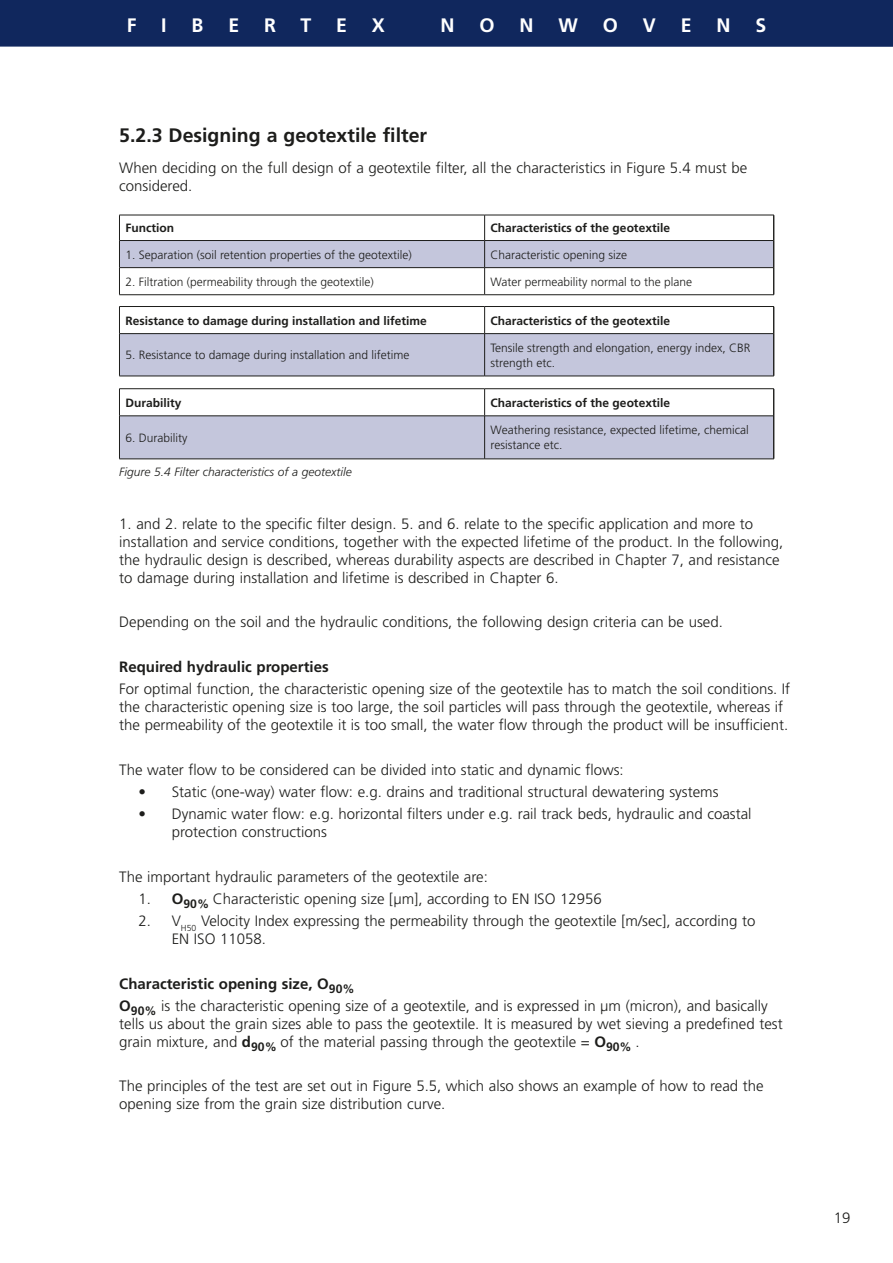
<style>
.page{position:relative;width:893px;height:1263px;background:#fff}
.page>*{position:absolute;margin:0;border:0;box-sizing:border-box;transform-origin:0 0}
.t1{font:700 19.5px "Frutiger LT Std";color:#1d1d1b}
.t2{font:700 19.5px "Frutiger LT Std";color:#fff}
.t3{font:300 15px/18px "Frutiger LT Std";color:#1d1d1b}
.t4{font:700 15px "Frutiger LT Std";color:#1d1d1b}
.t5{font:300 15px "Frutiger LT Std";color:#1d1d1b}
.t6{font:300 12px/15px "Frutiger LT Std";color:#1d1d1b}
.t7{font:700 12px "Frutiger LT Std";color:#1d1d1b}
.t8{font:italic 300 12px "Frutiger LT Std";color:#1d1d1b}
.s1{font-weight:700}
</style>
<div class="page">
<div style="left:0;top:0;width:893px;height:47px;background:#10275d"></div>
<svg style="left:119px;top:241px;width:655px;height:218px;fill:#c4c6dc"></svg>
<hr style="left:485px;top:215px;width:289px;height:1px;background:#1d1d1b">
<hr style="left:119px;top:240px;width:366px;height:1px;background:#1d1d1b">
<hr style="left:485px;top:240px;width:288px;height:1px;background:#1d1d1b">
<hr style="left:119px;top:267px;width:366px;height:1px;background:#1d1d1b">
<hr style="left:485px;top:267px;width:288px;height:1px;background:#1d1d1b">
<svg style="left:484px;top:216px;width:1px;height:78px"></svg>
<hr style="left:119px;top:294px;width:366px;height:1px;background:#1d1d1b">
<hr style="left:485px;top:294px;width:289px;height:1px;background:#1d1d1b">
<hr style="left:119px;top:306px;width:366px;height:1px;background:#1d1d1b">
<svg style="left:119px;top:307px;width:1px;height:26px"></svg>
<hr style="left:485px;top:306px;width:289px;height:1px;background:#1d1d1b">
<svg style="left:484px;top:307px;width:1px;height:26px"></svg>
<hr style="left:119px;top:333px;width:366px;height:1px;background:#1d1d1b">
<hr style="left:119px;top:334px;width:1px;height:42px;background:#1d1d1b">
<hr style="left:485px;top:333px;width:288px;height:1px;background:#1d1d1b">
<hr style="left:484px;top:334px;width:1px;height:42px;background:#1d1d1b">
<hr style="left:119px;top:376px;width:366px;height:1px;background:#1d1d1b">
<hr style="left:485px;top:376px;width:289px;height:1px;background:#1d1d1b">
<hr style="left:119px;top:388px;width:366px;height:1px;background:#1d1d1b">
<svg style="left:119px;top:389px;width:1px;height:27px"></svg>
<hr style="left:485px;top:388px;width:289px;height:1px;background:#1d1d1b">
<svg style="left:484px;top:389px;width:1px;height:27px"></svg>
<hr style="left:119px;top:416px;width:366px;height:1px;background:#1d1d1b">
<hr style="left:119px;top:416px;width:1px;height:43px;background:#1d1d1b">
<hr style="left:485px;top:416px;width:288px;height:1px;background:#1d1d1b">
<hr style="left:484px;top:416px;width:1px;height:43px;background:#1d1d1b">
<hr style="left:119px;top:459px;width:366px;height:1px;background:#1d1d1b">
<hr style="left:485px;top:459px;width:289px;height:1px;background:#1d1d1b">
<hr style="left:119px;top:215px;width:366px;height:1px;background:#1d1d1b">
<svg style="left:119px;top:215px;width:1px;height:80px"></svg>
<svg style="left:773px;top:215px;width:2px;height:80px"></svg>
<svg style="left:773px;top:307px;width:2px;height:27px"></svg>
<hr style="left:773px;top:334px;width:1px;height:42px;background:#1d1d1b">
<hr style="left:774px;top:334px;width:1px;height:42px;background:#1d1d1b">
<svg style="left:773px;top:389px;width:2px;height:27px"></svg>
<hr style="left:773px;top:416px;width:1px;height:43px;background:#1d1d1b">
<hr style="left:774px;top:416px;width:1px;height:43px;background:#1d1d1b">
<h1 class="t2" style="left:127px;top:14px;width:11px">F</h1>
<h1 class="t2" style="left:161px;top:14px;width:7px">I</h1>
<h1 class="t2" style="left:192px;top:14px;width:13px">B</h1>
<h1 class="t2" style="left:228px;top:14px;width:12px">E</h1>
<h1 class="t2" style="left:264px;top:14px;width:13px">R</h1>
<h1 class="t2" style="left:300px;top:14px;width:12px">T</h1>
<h1 class="t2" style="left:336px;top:14px;width:12px">E</h1>
<h1 class="t2" style="left:372px;top:14px;width:15px">X</h1>
<h1 class="t2" style="left:441px;top:14px;width:16px">N</h1>
<h1 class="t2" style="left:480px;top:14px;width:17px">O</h1>
<h1 class="t2" style="left:520px;top:14px;width:16px">N</h1>
<h1 class="t2" style="left:558px;top:14px;width:21px">W</h1>
<h1 class="t2" style="left:603px;top:14px;width:17px">O</h1>
<h1 class="t2" style="left:643px;top:14px;width:15px">V</h1>
<h1 class="t2" style="left:681px;top:14px;width:12px">E</h1>
<h1 class="t2" style="left:716px;top:14px;width:16px">N</h1>
<h1 class="t2" style="left:755px;top:14px;width:12px">S</h1>
<h1 class="t1" style="left:119px;top:124px;width:309px">5.2.3 Designing a geotextile filter</h1>
<p class="t3" style="left:119px;top:159px;width:630px">When deciding on the full design of a geotextile filter, all the characteristics in Figure 5.4 must be considered.</p>
<p class="t7" style="left:125px;top:221px;width:50px">Function</p>
<p class="t7" style="left:491px;top:221px;width:181px">Characteristics of the geotextile</p>
<p class="t6" style="left:125px;top:247px;width:288px">1. Separation (soil retention properties of the geotextile)</p>
<p class="t6" style="left:491px;top:247px;width:138px">Characteristic opening size</p>
<p class="t6" style="left:125px;top:274px;width:250px">2. Filtration (permeability through the geotextile)</p>
<p class="t6" style="left:491px;top:274px;width:203px">Water permeability normal to the plane</p>
<p class="t7" style="left:125px;top:313px;width:303px">Resistance to damage during installation and lifetime</p>
<p class="t7" style="left:491px;top:313px;width:181px">Characteristics of the geotextile</p>
<p class="t6" style="left:125px;top:348px;width:286px">5. Resistance to damage during installation and lifetime</p>
<p class="t6" style="left:491px;top:340px;width:261px">Tensile strength and elongation, energy index, CBR strength etc.</p>
<p class="t7" style="left:125px;top:396px;width:58px">Durability</p>
<p class="t7" style="left:491px;top:396px;width:181px">Characteristics of the geotextile</p>
<p class="t6" style="left:125px;top:430px;width:64px">6. Durability</p>
<p class="t6" style="left:491px;top:423px;width:260px">Weathering resistance, expected lifetime, chemical resistance etc.</p>
<p class="t8" style="left:119px;top:465px;width:234px">Figure 5.4 Filter characteristics of a geotextile</p>
<p class="t3" style="left:119px;top:515px;width:666px">1. and 2. relate to the specific filter design. 5. and 6. relate to the specific application and more to installation and service conditions, together with the expected lifetime of the product. In the following, the hydraulic design is described, whereas durability aspects are described in Chapter 7, and resistance to damage during installation and lifetime is described in Chapter 6.</p>
<p class="t3" style="left:119px;top:613px;width:605px">Depending on the soil and the hydraulic conditions, the following design criteria can be used.</p>
<p class="t4" style="left:119px;top:658px;width:211px">Required hydraulic properties</p>
<p class="t3" style="left:119px;top:680px;width:672px">For optimal function, the characteristic opening size of the geotextile has to match the soil conditions. If the characteristic opening size is too large, the soil particles will pass through the geotextile, whereas if the permeability of the geotextile it is too small, the water flow through the product will be insufficient.</p>
<p class="t3" style="left:119px;top:761px;width:506px">The water flow to be considered can be divided into static and dynamic flows:</p>
<p class="t3" style="left:138px;top:783px;width:582px">• Static (one-way) water flow: e.g. drains and traditional structural dewatering systems</p>
<p class="t3" style="left:172px;top:805px;width:581px;text-indent:-33px">• Dynamic water flow: e.g. horizontal filters under e.g. rail track beds, hydraulic and coastal protection constructions</p>
<p class="t3" style="left:119px;top:868px;width:370px">The important hydraulic parameters of the geotextile are:</p>
<p class="t3" style="left:138px;top:890px;width:465px">1. <span class="s1">O</span><sub>90%</sub> Characteristic opening size [µm], according to EN ISO 12956</p>
<p class="t3" style="left:172px;top:912px;width:585px;text-indent:-33px">2. V<sub>H50</sub> Velocity Index expressing the permeability through the geotextile [m/sec], according to<br>EN ISO 11058.</p>
<p class="t3" style="left:119px;top:972px;width:650px;line-height:22.2px"><span class="s1">Characteristic opening size, O</span><sub>90%<br></sub><span class="s1">O</span><sub>90%</sub> is the characteristic opening size of a geotextile, and is expressed in μm (micron), and basically</p>
<p class="t3" style="left:119px;top:1015px;width:665px">tells us about the grain sizes able to pass the geotextile. It is measured by wet sieving a predefined test grain mixture, and <span class="s1">d</span><sub>90%</sub> of the material passing through the geotextile = <span class="s1">O</span><sub>90%</sub> .</p>
<p class="t3" style="left:119px;top:1077px;width:646px">The principles of the test are set out in Figure 5.5, which also shows an example of how to read the opening size from the grain size distribution curve.</p>
<p class="t5" style="left:834px;top:1209px;width:18px">19</p>
</div>
